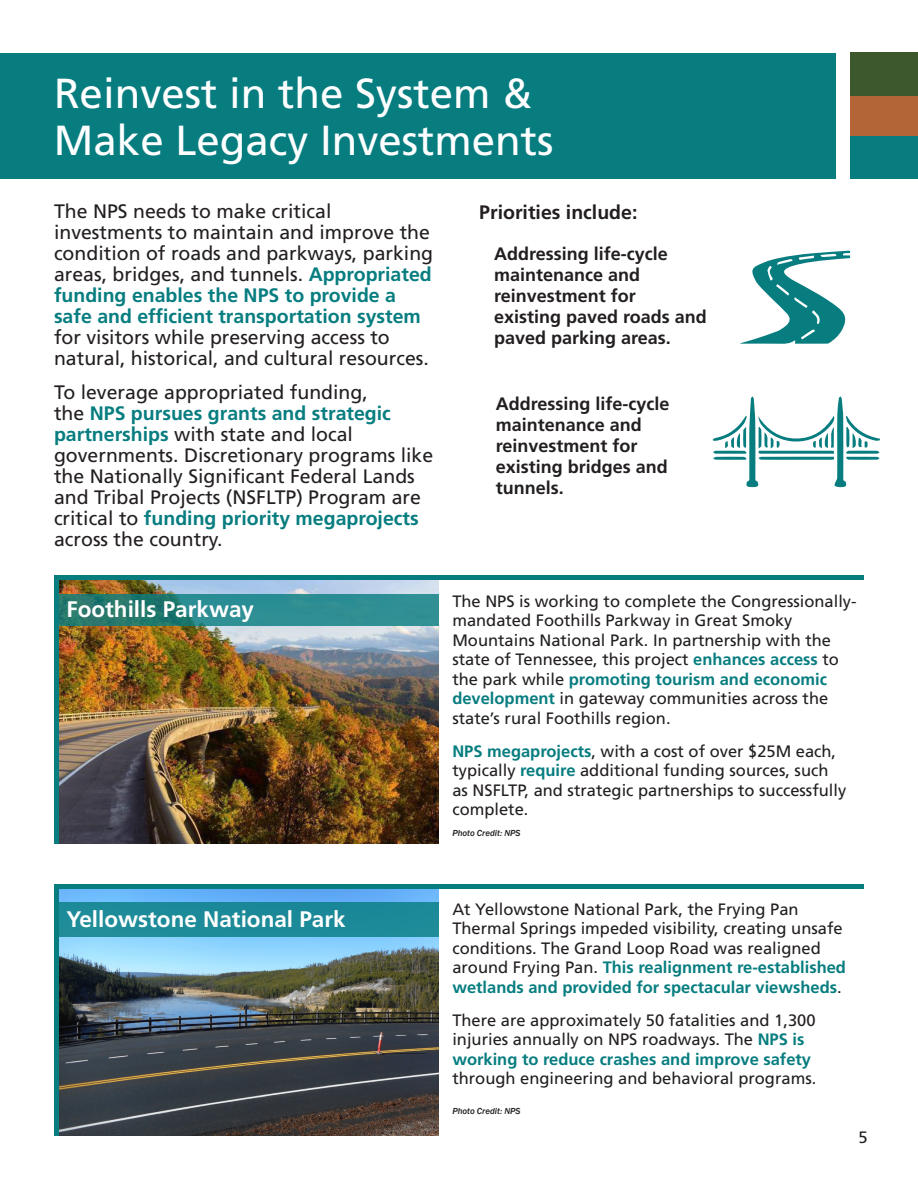
<style>
.page{position:relative;width:918px;height:1188px;background:#fff}
.page>*{position:absolute;margin:0;border:0;box-sizing:border-box;transform-origin:0 0}
.t1{font:42px/46.5px "Frutiger LT Std";color:#fff}
.t2{font:700 22.5px "Frutiger LT Std";color:#fff}
.Cover_Text{font:19.5px/21px "Frutiger LT Std";color:#231f20}
.Cover_Text-2{font:700 19.5px "Frutiger LT Std";color:#231f20}
.Cover_Text-3{font:700 18px/21px "Frutiger LT Std";color:#231f20}
.Cover_Text-4{font:16.5px/19.5px "Frutiger LT Std";color:#231f20}
.Cover_Text-5{font:italic 500 9px "Franklin Gothic";color:#231f20}
.s1{font-weight:700;color:#077d80}
</style>
<div class="page">
<img style="left:58px;top:580px;width:381px;height:264px">
<div style="left:0;top:53px;width:836px;height:126px;background:#077d80"></div>
<div style="left:850px;top:96px;width:68px;height:42px;background:#b46538"></div>
<div style="left:850px;top:136px;width:68px;height:43px;background:#077d80"></div>
<div style="left:850px;top:53px;width:68px;height:43px;background:#3d582c"></div>
<img style="left:58px;top:889px;width:381px;height:247px">
<div style="left:54px;top:903px;width:385px;height:34px;background:#1d8a99"></div>
<svg style="left:713px;top:396px;width:167px;height:91px"></svg>
<svg style="left:740px;top:251px;width:111px;height:93px"></svg>
<svg style="left:58px;top:594px;width:381px;height:31px;background:#2a8686"></svg>
<hr style="left:54px;top:575px;width:4px;height:269px;background:#077d80">
<hr style="left:54px;top:885px;width:810px;height:4px;background:#077d80">
<hr style="left:54px;top:885px;width:4px;height:251px;background:#077d80">
<div style="left:54px;top:575px;width:810px;height:5px;background:#077d80"></div>
<p class="t1" style="left:54px;top:71px;width:501px">Reinvest in the System &amp;<br>Make Legacy Investments</p>
<p class="Cover_Text" style="left:54px;top:201px;width:381px">The NPS needs to make critical investments to maintain and improve the condition of roads and parkways, parking areas, bridges, and tunnels. <span class="s1">Appropriated funding enables the NPS to provide a safe and efficient transportation system </span>for visitors while preserving access to natural, historical, and cultural resources.</p>
<p class="Cover_Text" style="left:54px;top:382px;width:381px">To leverage appropriated funding,<br>the <span class="s1">NPS pursues grants and strategic partnerships</span> with state and local governments. Discretionary programs like the Nationally Significant Federal Lands and Tribal Projects (NSFLTP) Program are critical to <span class="s1">funding priority megaprojects </span>across the country.</p>
<p class="Cover_Text-2" style="left:479px;top:201px;width:160px">Priorities include:</p>
<p class="Cover_Text-3" style="left:494px;top:243px;width:214px">Addressing life-cycle maintenance and reinvestment for existing paved roads and paved parking areas.</p>
<p class="Cover_Text-3" style="left:496px;top:393px;width:175px">Addressing life-cycle maintenance and reinvestment for existing bridges and tunnels.</p>
<p class="t2" style="left:66px;top:596px;width:189px">Foothills Parkway</p>
<p class="Cover_Text-4" style="left:452px;top:591px;width:406px">The NPS is working to complete the Congressionally&shy;mandated Foothills Parkway in Great Smoky Mountains National Park. In partnership with the state of Tennessee, this project <span class="s1">enhances access</span> to the park while <span class="s1">promoting tourism and economic development</span> in gateway communities across the state’s rural Foothills region.</p>
<p class="Cover_Text-4" style="left:452px;top:741px;width:395px"><span class="s1">NPS megaprojects</span>, with a cost of over $25M each, typically <span class="s1">require</span> additional funding sources, such as NSFLTP, and strategic partnerships to successfully complete.</p>
<p class="Cover_Text-5" style="left:452px;top:828px;width:70px">Photo Credit: NPS</p>
<p class="t2" style="left:66px;top:906px;width:281px">Yellowstone National Park</p>
<p class="Cover_Text-4" style="left:452px;top:900px;width:395px">At Yellowstone National Park, the Frying Pan Thermal Springs impeded visibility, creating unsafe conditions. The Grand Loop Road was realigned around Frying Pan. <span class="s1">This realignment re-established wetlands and provided for spectacular viewsheds</span>.</p>
<p class="Cover_Text-4" style="left:452px;top:1011px;width:365px">There are approximately 50 fatalities and 1,300 injuries annually on NPS roadways. The <span class="s1">NPS is working to reduce crashes and improve safety </span>through engineering and behavioral programs.</p>
<p class="Cover_Text-5" style="left:452px;top:1106px;width:70px">Photo Credit: NPS</p>
<p class="Cover_Text-4" style="left:859px;top:1128px;width:11px">5</p>
</div>
